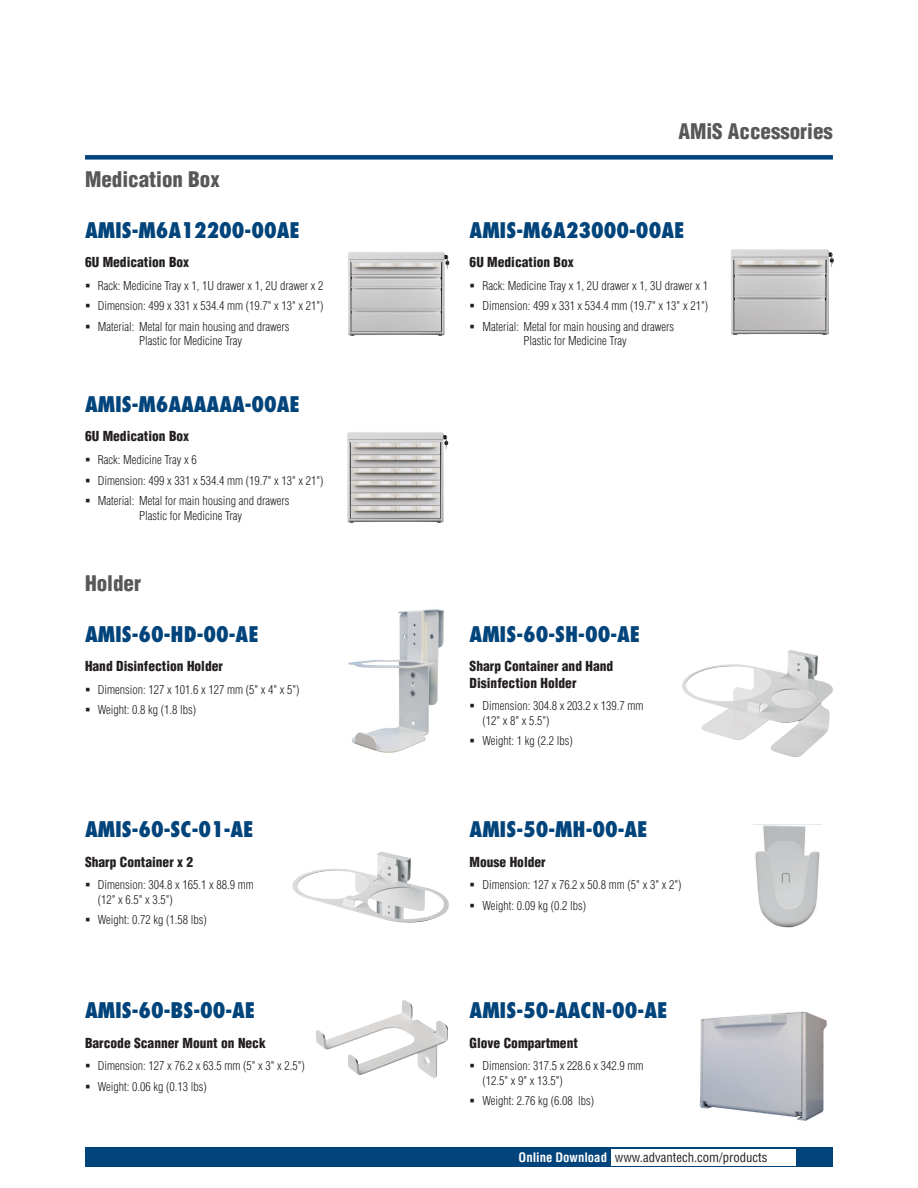
<style>
.page{position:relative;width:918px;height:1188px;background:#fff}
.page>*{position:absolute;margin:0;border:0;box-sizing:border-box;transform-origin:0 0}
.t1{font:800 condensed 21px "Futura";color:#00447b}
.t2{font:900 condensed 21px "Helvetica";color:#57585a}
.t3{font:900 condensed 13.5px/16.5px "Helvetica";color:#231f20}
.t4{font:condensed 12.75px "Helvetica";color:#231f20}
.t5{font:300 condensed 12px/20.7px "Helvetica";color:#231f20}
.s1{font-weight:700;color:#fff}
</style>
<div class="page">
<div style="left:85px;top:155px;width:748px;height:5px;background:#00447b"></div>
<div style="left:85px;top:1147px;width:748px;height:20px;background:#00447b"></div>
<div style="left:611px;top:1149px;width:184px;height:16px;background:#fff"></div>
<img style="left:682px;top:650px;width:151px;height:107px">
<img style="left:316px;top:1000px;width:132px;height:78px">
<img style="left:292px;top:851px;width:157px;height:72px">
<img style="left:348px;top:609px;width:96px;height:144px">
<img style="left:699px;top:1011px;width:128px;height:110px">
<img style="left:755px;top:825px;width:65px;height:103px">
<img style="left:348px;top:252px;width:102px;height:84px">
<img style="left:347px;top:432px;width:102px;height:91px">
<img style="left:731px;top:249px;width:103px;height:86px">
<h1 class="t2" style="left:85px;top:166px;width:136px">Medication Box</h1>
<h1 class="t1" style="left:85px;top:217px;width:216px">AMIS-M6A12200-00AE</h1>
<p class="t3" style="left:85px;top:254px;width:106px">6U Medication Box</p>
<p class="t5" style="left:98px;top:275px;width:227px;text-align:justify">Rack: Medicine Tray x 1, 1U drawer x 1, 2U drawer x 2<br>Dimension: 499 x 331 x 534.4 mm (19.7" x 13" x 21")<br>Material: Metal for main housing and drawers</p>
<p class="t5" style="left:139px;top:331px;width:105px">Plastic for Medicine Tray</p>
<h1 class="t1" style="left:85px;top:391px;width:217px">AMIS-M6AAAAAA-00AE</h1>
<p class="t3" style="left:85px;top:428px;width:106px">6U Medication Box</p>
<p class="t5" style="left:98px;top:449px;width:227px">Rack: Medicine Tray x 6<br>Dimension: 499 x 331 x 534.4 mm (19.7" x 13" x 21")<br>Material: Metal for main housing and drawers</p>
<p class="t5" style="left:139px;top:505px;width:105px">Plastic for Medicine Tray</p>
<h1 class="t2" style="left:85px;top:570px;width:58px">Holder</h1>
<h1 class="t1" style="left:85px;top:621px;width:175px">AMIS-60-HD-00-AE</h1>
<p class="t3" style="left:85px;top:658px;width:140px">Hand Disinfection Holder</p>
<p class="t5" style="left:98px;top:679px;width:203px">Dimension: 127 x 101.6 x 127 mm (5" x 4" x 5")<br>Weight: 0.8 kg (1.8 lbs)</p>
<h1 class="t1" style="left:85px;top:816px;width:170px">AMIS-60-SC-01-AE</h1>
<p class="t3" style="left:85px;top:853px;width:110px">Sharp Container x 2</p>
<p class="t5" style="left:98px;top:878px;width:157px;line-height:14.2px">Dimension: 304.8 x 165.1 x 88.9 mm (12" x 6.5" x 3.5")</p>
<p class="t5" style="left:98px;top:909px;width:111px">Weight: 0.72 kg (1.58 lbs)</p>
<h1 class="t1" style="left:85px;top:997px;width:172px">AMIS-60-BS-00-AE</h1>
<p class="t3" style="left:85px;top:1034px;width:182px">Barcode Scanner Mount on Neck</p>
<p class="t5" style="left:98px;top:1056px;width:209px">Dimension: 127 x 76.2 x 63.5 mm (5" x 3" x 2.5")<br>Weight: 0.06 kg (0.13 lbs)</p>
<h1 class="t2" style="left:678px;top:118px;width:156px">AMiS Accessories</h1>
<h1 class="t1" style="left:470px;top:217px;width:216px">AMIS-M6A23000-00AE</h1>
<p class="t3" style="left:470px;top:254px;width:106px">6U Medication Box</p>
<p class="t5" style="left:482px;top:275px;width:227px;text-align:justify">Rack: Medicine Tray x 1, 2U drawer x 1, 3U drawer x 1<br>Dimension: 499 x 331 x 534.4 mm (19.7" x 13" x 21")<br>Material: Metal for main housing and drawers</p>
<p class="t5" style="left:524px;top:331px;width:105px">Plastic for Medicine Tray</p>
<h1 class="t1" style="left:470px;top:621px;width:172px">AMIS-60-SH-00-AE</h1>
<p class="t3" style="left:470px;top:658px;width:145px">Sharp Container and Hand<br>Disinfection Holder</p>
<p class="t5" style="left:482px;top:699px;width:163px;line-height:14.2px">Dimension: 304.8 x 203.2 x 139.7 mm (12" x 8" x 5.5")</p>
<p class="t5" style="left:482px;top:730px;width:92px">Weight: 1 kg (2.2 lbs)</p>
<h1 class="t1" style="left:470px;top:816px;width:180px">AMIS-50-MH-00-AE</h1>
<p class="t3" style="left:470px;top:853px;width:78px">Mouse Holder</p>
<p class="t5" style="left:482px;top:875px;width:201px">Dimension: 127 x 76.2 x 50.8 mm (5" x 3" x 2")<br>Weight: 0.09 kg (0.2 lbs)</p>
<h1 class="t1" style="left:470px;top:997px;width:199px">AMIS-50-AACN-00-AE</h1>
<p class="t3" style="left:470px;top:1034px;width:110px">Glove Compartment</p>
<p class="t5" style="left:482px;top:1059px;width:163px;line-height:14.2px">Dimension: 317.5 x 228.6 x 342.9 mm (12.5" x 9" x 13.5")</p>
<p class="t5" style="left:482px;top:1091px;width:113px">Weight: 2.76 kg (6.08 lbs)</p>
<p class="t4" style="left:519px;top:1150px;width:250px"><span class="s1">Online Download</span> www.advantech.com/products</p>
</div>
